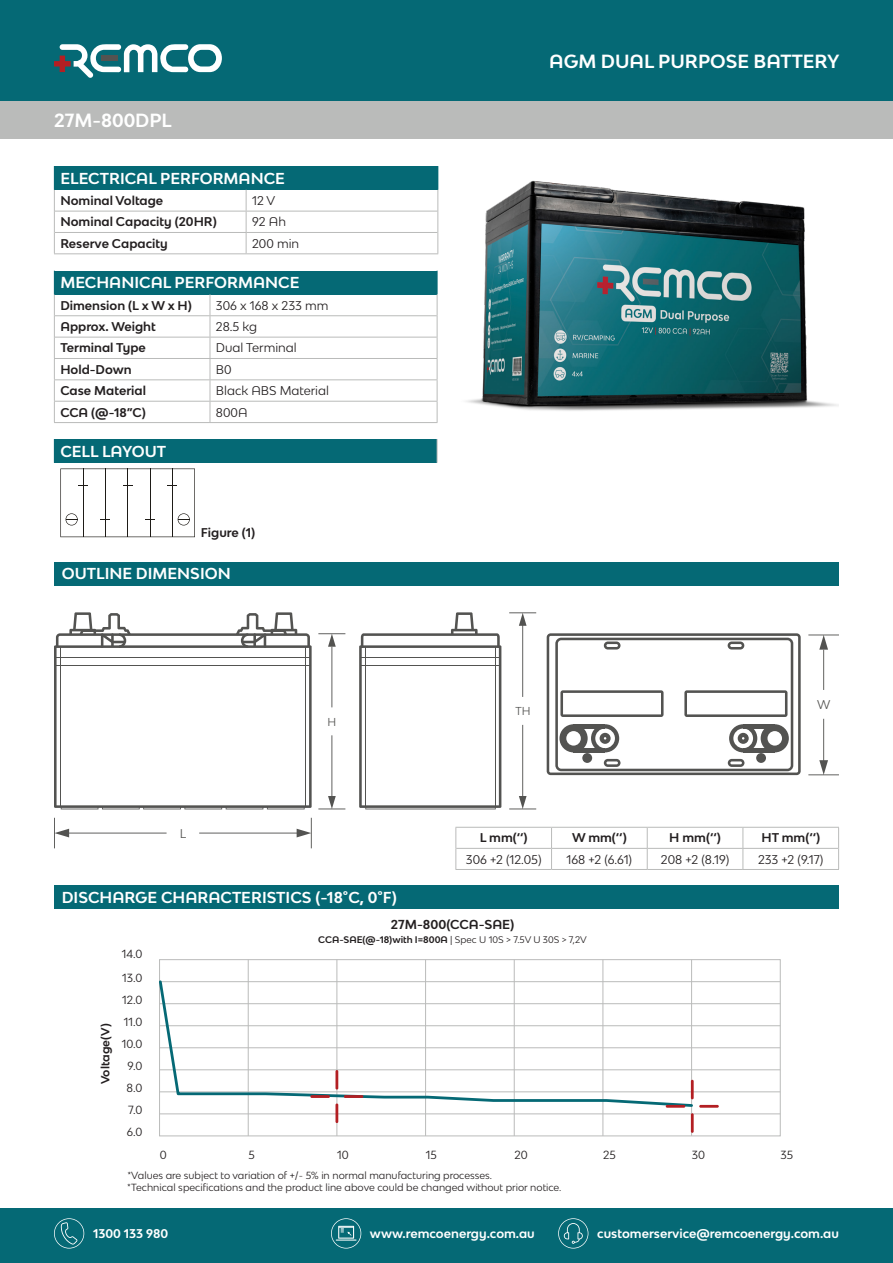
<style>
.page{position:relative;width:893px;height:1263px;background:#fff}
.page>*{position:absolute;margin:0;border:0;box-sizing:border-box;transform-origin:0 0}
.t1{font:700 18px "Bw Modelica SS01";color:#fff}
.t2{font:700 15px "Bw Modelica SS01";color:#fff}
.t3{font:700 12.3px "Bw Modelica SS01";color:#231f20}
.t4{font:700 12px "Bw Modelica SS01";color:#231f20}
.t5{font:12px "Bw Modelica SS01";color:#231f20}
.t6{font:700 12px "Bw Modelica SS01";color:#fff}
.t7{font:12px "Bw Modelica SS01";color:#535351}
.t8{font:11.1px/22px "Bw Modelica SS01";color:#231f20}
.t9{font:700 11.1px "Bw Modelica SS01";color:#231f20}
.t10{font:10.8px "Bw Modelica SS01";color:#535351}
.t11{font:9.75px/11.7px "Bw Modelica SS01";color:#231f20}
.t12{font:700 9px "Bw Modelica SS01";color:#231f20}
.s1{font-weight:400}
</style>
<div class="page">
<img style="left:466px;top:180px;width:373px;height:231px">
<div style="left:0;top:101px;width:893px;height:38px;background:#babbba"></div>
<div style="left:0;top:0;width:893px;height:101px;background:#056975"></div>
<svg style="left:54px;top:44px;width:168px;height:34px"></svg>
<div style="left:54px;top:166px;width:384px;height:24px;background:#056975"></div>
<hr style="left:55px;top:211px;width:191px;height:1px;background:#babbba">
<hr style="left:246px;top:211px;width:191px;height:1px;background:#babbba">
<hr style="left:55px;top:232px;width:191px;height:1px;background:#babbba">
<hr style="left:246px;top:232px;width:191px;height:1px;background:#babbba">
<svg style="left:246px;top:190px;width:1px;height:63px"></svg>
<hr style="left:54px;top:253px;width:192px;height:1px;background:#babbba">
<hr style="left:246px;top:253px;width:192px;height:1px;background:#babbba">
<svg style="left:54px;top:189px;width:1px;height:64px"></svg>
<svg style="left:437px;top:189px;width:1px;height:64px"></svg>
<div style="left:54px;top:439px;width:383px;height:24px;background:#056975"></div>
<svg style="left:437px;top:439px;width:1px;height:24px"></svg>
<svg style="left:60px;top:468px;width:135px;height:69px"></svg>
<div style="left:54px;top:562px;width:785px;height:23px;background:#056975"></div>
<div style="left:54px;top:885px;width:785px;height:24px;background:#056975"></div>
<div style="left:0;top:1209px;width:893px;height:54px;background:#056975"></div>
<svg style="left:331px;top:1218px;width:30px;height:30px"></svg>
<svg style="left:54px;top:1218px;width:30px;height:30px"></svg>
<svg style="left:558px;top:1218px;width:30px;height:30px"></svg>
<div style="left:54px;top:271px;width:383px;height:23px;background:#056975"></div>
<hr style="left:54px;top:358px;width:156px;height:1px;background:#babbba">
<hr style="left:210px;top:358px;width:227px;height:1px;background:#babbba">
<hr style="left:54px;top:379px;width:156px;height:1px;background:#babbba">
<hr style="left:210px;top:379px;width:227px;height:1px;background:#babbba">
<hr style="left:54px;top:401px;width:156px;height:1px;background:#babbba">
<hr style="left:210px;top:401px;width:227px;height:1px;background:#babbba">
<hr style="left:54px;top:422px;width:156px;height:1px;background:#babbba">
<hr style="left:210px;top:422px;width:227px;height:1px;background:#babbba">
<hr style="left:55px;top:315px;width:155px;height:1px;background:#babbba">
<hr style="left:210px;top:315px;width:227px;height:1px;background:#babbba">
<hr style="left:55px;top:337px;width:155px;height:1px;background:#babbba">
<hr style="left:210px;top:337px;width:227px;height:1px;background:#babbba">
<svg style="left:210px;top:294px;width:1px;height:128px"></svg>
<svg style="left:54px;top:294px;width:1px;height:128px"></svg>
<svg style="left:437px;top:271px;width:1px;height:151px"></svg>
<hr style="left:455px;top:827px;width:97px;height:1px;background:#babbba">
<hr style="left:552px;top:827px;width:95px;height:1px;background:#babbba">
<hr style="left:647px;top:827px;width:96px;height:1px;background:#babbba">
<hr style="left:743px;top:827px;width:96px;height:1px;background:#babbba">
<hr style="left:456px;top:848px;width:96px;height:1px;background:#babbba">
<hr style="left:552px;top:848px;width:95px;height:1px;background:#babbba">
<svg style="left:551px;top:828px;width:1px;height:41px"></svg>
<hr style="left:647px;top:848px;width:96px;height:1px;background:#babbba">
<hr style="left:743px;top:848px;width:95px;height:1px;background:#babbba">
<hr style="left:455px;top:869px;width:97px;height:1px;background:#babbba">
<hr style="left:552px;top:869px;width:95px;height:1px;background:#babbba">
<hr style="left:647px;top:869px;width:96px;height:1px;background:#babbba">
<hr style="left:743px;top:869px;width:96px;height:1px;background:#babbba">
<svg style="left:455px;top:828px;width:1px;height:41px"></svg>
<svg style="left:647px;top:828px;width:1px;height:41px"></svg>
<svg style="left:742px;top:828px;width:1px;height:41px"></svg>
<svg style="left:838px;top:828px;width:1px;height:41px"></svg>
<svg style="left:199px;top:818px;width:113px;height:30px"></svg>
<svg style="left:54px;top:818px;width:113px;height:30px"></svg>
<svg style="left:54px;top:612px;width:258px;height:197px"></svg>
<hr style="left:60px;top:647px;width:1px;height:160px;background:#535351">
<hr style="left:305px;top:647px;width:1px;height:160px;background:#535351">
<svg style="left:808px;top:634px;width:31px;height:56px"></svg>
<svg style="left:808px;top:719px;width:31px;height:56px"></svg>
<svg style="left:547px;top:633px;width:254px;height:142px"></svg>
<div style="left:756px;top:753px;width:10px;height:10px;background:#535351;border-radius:50%"></div>
<svg style="left:318px;top:735px;width:27px;height:74px"></svg>
<svg style="left:318px;top:633px;width:27px;height:74px"></svg>
<svg style="left:359px;top:612px;width:142px;height:197px"></svg>
<hr style="left:365px;top:647px;width:1px;height:160px;background:#535351">
<hr style="left:495px;top:647px;width:1px;height:160px;background:#535351">
<svg style="left:509px;top:612px;width:27px;height:85px"></svg>
<svg style="left:509px;top:725px;width:27px;height:84px"></svg>
<div style="left:159px;top:959px;width:622px;height:177px;border:1px solid #babbba"></div>
<hr style="left:160px;top:1113px;width:620px;height:1px;background:#babbba">
<hr style="left:160px;top:1091px;width:620px;height:1px;background:#babbba">
<hr style="left:160px;top:1069px;width:620px;height:1px;background:#babbba">
<hr style="left:160px;top:1047px;width:620px;height:1px;background:#babbba">
<hr style="left:160px;top:1025px;width:620px;height:1px;background:#babbba">
<hr style="left:160px;top:1003px;width:620px;height:1px;background:#babbba">
<hr style="left:160px;top:981px;width:620px;height:1px;background:#babbba">
<hr style="left:691px;top:960px;width:1px;height:176px;background:#babbba">
<hr style="left:603px;top:960px;width:1px;height:176px;background:#babbba">
<hr style="left:514px;top:960px;width:1px;height:176px;background:#babbba">
<hr style="left:425px;top:960px;width:1px;height:176px;background:#babbba">
<hr style="left:337px;top:960px;width:1px;height:176px;background:#babbba">
<hr style="left:248px;top:960px;width:1px;height:176px;background:#babbba">
<svg style="left:159px;top:978px;width:535px;height:130px"></svg>
<hr style="left:691px;top:1080px;width:3px;height:19px;background:#b31f23">
<hr style="left:691px;top:1113px;width:3px;height:20px;background:#b31f23">
<hr style="left:666px;top:1105px;width:19px;height:3px;background:#b31f23">
<hr style="left:699px;top:1105px;width:20px;height:3px;background:#b31f23">
<hr style="left:335px;top:1070px;width:3px;height:19px;background:#b31f23">
<hr style="left:335px;top:1103px;width:3px;height:20px;background:#b31f23">
<hr style="left:310px;top:1095px;width:20px;height:3px;background:#b31f23">
<hr style="left:344px;top:1095px;width:19px;height:3px;background:#b31f23">
<p class="t1" style="left:54px;top:109px;width:119px">27M-800DPL</p>
<p class="t2" style="left:60px;top:168px;width:226px">ELECTRICAL PERFORMANCE</p>
<p class="t4" style="left:60px;top:193px;width:104px">Nominal Voltage</p>
<p class="t5" style="left:252px;top:193px;width:25px">12 V</p>
<p class="t4" style="left:60px;top:214px;width:158px">Nominal Capacity (20HR)</p>
<p class="t5" style="left:252px;top:214px;width:35px">92 Ah</p>
<p class="t4" style="left:60px;top:236px;width:109px">Reserve Capacity</p>
<p class="t5" style="left:252px;top:236px;width:49px">200 min</p>
<p class="t2" style="left:60px;top:273px;width:241px">MECHANICAL PERFORMANCE</p>
<p class="t4" style="left:60px;top:297px;width:133px">Dimension (L x W x H)</p>
<p class="t5" style="left:216px;top:297px;width:114px">306 x 168 x 233 mm</p>
<p class="t4" style="left:60px;top:319px;width:97px">Approx. Weight</p>
<p class="t5" style="left:216px;top:319px;width:43px">28.5 kg</p>
<p class="t4" style="left:60px;top:340px;width:87px">Terminal Type</p>
<p class="t5" style="left:216px;top:340px;width:82px">Dual Terminal</p>
<p class="t4" style="left:60px;top:362px;width:73px">Hold-Down</p>
<p class="t5" style="left:216px;top:362px;width:17px">B0</p>
<p class="t4" style="left:60px;top:383px;width:87px">Case Material</p>
<p class="t5" style="left:216px;top:383px;width:115px">Black ABS Material</p>
<p class="t4" style="left:60px;top:404px;width:87px">CCA (@-18”C)</p>
<p class="t5" style="left:216px;top:404px;width:33px">800A</p>
<p class="t2" style="left:60px;top:441px;width:107px">CELL LAYOUT</p>
<p class="t4" style="left:201px;top:525px;width:56px">Figure (1)</p>
<p class="t2" style="left:62px;top:564px;width:170px">OUTLINE DIMENSION</p>
<p class="t7" style="left:180px;top:826px;width:8px">L</p>
<p class="t10" style="left:327px;top:714px;width:10px">H</p>
<p class="t2" style="left:62px;top:887px;width:337px">DISCHARGE CHARACTERISTICS (-18°C, 0°F)</p>
<p class="t1" style="left:549px;top:50px;width:292px">AGM DUAL PURPOSE BATTERY</p>
<p class="t10" style="left:516px;top:704px;width:17px">TH</p>
<p class="t7" style="left:817px;top:697px;width:15px">W</p>
<p class="t4" style="left:480px;top:830px;width:49px">L mm(‘‘)</p>
<p class="t4" style="left:572px;top:830px;width:56px">W mm(‘‘)</p>
<p class="t4" style="left:669px;top:830px;width:53px">H mm(‘‘)</p>
<p class="t4" style="left:761px;top:830px;width:60px">HT mm(‘‘)</p>
<p class="t5" style="left:466px;top:851px;width:77px">306 +2 (12.05)</p>
<p class="t5" style="left:567px;top:851px;width:67px">168 +2 (6.61)</p>
<p class="t5" style="left:661px;top:851px;width:70px">208 +2 (8.19)</p>
<p class="t5" style="left:758px;top:851px;width:67px">233 +2 (9.17)</p>
<p class="t9" style="left:98px;top:1084px;width:62px;rotate:-90deg">Voltage(V)</p>
<p class="t8" style="left:122px;top:941px;width:22px;line-height:23.9px">14.0<br>13.0</p>
<p class="t8" style="left:122px;top:988px;width:22px;text-align:center">12.0<br>11.0<br>10.0<br>9.0<br>8.0<br>7.0<br>6.0</p>
<p class="t3" style="left:391px;top:917px;width:125px">27M-800(CCA-SAE)</p>
<p class="t12" style="left:318px;top:934px;width:270px">CCA-SAE(@-18)with I=800A <span class="s1">| Spec U 10S &gt; 7.5V U 30S &gt; 7,2V</span></p>
<p class="t8" style="left:160px;top:1143px;width:8px">0</p>
<p class="t8" style="left:248px;top:1143px;width:8px">5</p>
<p class="t8" style="left:337px;top:1143px;width:13px">10</p>
<p class="t8" style="left:426px;top:1143px;width:12px">15</p>
<p class="t8" style="left:514px;top:1143px;width:15px">20</p>
<p class="t8" style="left:603px;top:1143px;width:14px">25</p>
<p class="t8" style="left:692px;top:1143px;width:15px">30</p>
<p class="t8" style="left:780px;top:1143px;width:14px">35</p>
<p class="t11" style="left:127px;top:1169px;width:436px">*Values are subject to variation of +/- 5% in normal manufacturing processes.<br>*Technical specifications and the product line above could be changed without prior notice.</p>
<p class="t6" style="left:93px;top:1226px;width:77px">1300 133 980</p>
<p class="t6" style="left:370px;top:1226px;width:166px">www.remcoenergy.com.au</p>
<p class="t6" style="left:597px;top:1226px;width:243px">customerservice@remcoenergy.com.au</p>
</div>
